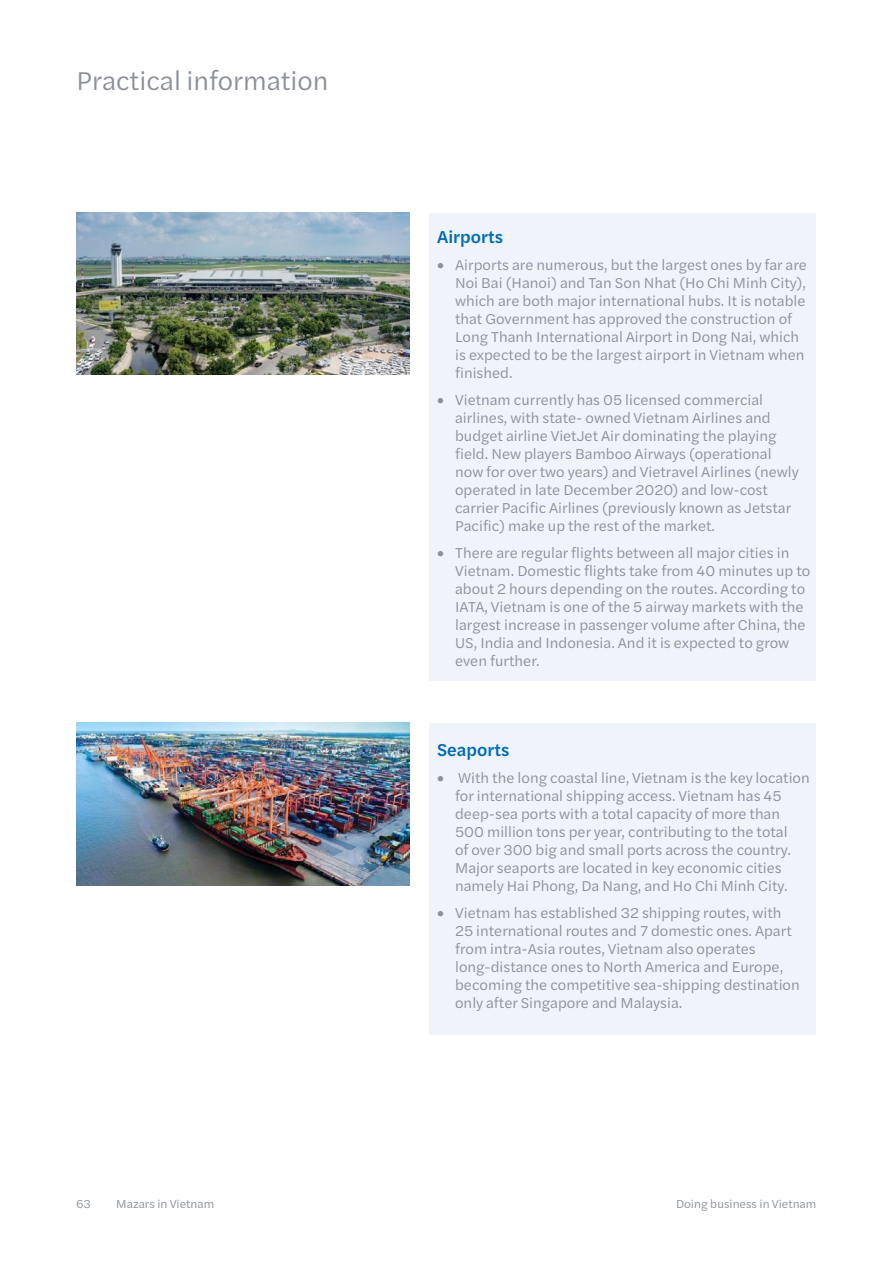
<style>
.page{position:relative;width:893px;height:1263px;background:#fff}
.page>*{position:absolute;margin:0;border:0;box-sizing:border-box;transform-origin:0 0}
.t1{font:27px "Halyard Text";color:#8d9197}
.t2{font:500 18px "Halyard Text";color:#006ab3}
.t3{font:15px/18px "Halyard Text";color:#8d9197}
.t4{font:12px "Halyard Text";color:#8d9197}
</style>
<div class="page">
<div style="left:429px;top:213px;width:387px;height:467px;background:#eff4fb"></div>
<div style="left:429px;top:723px;width:387px;height:311px;background:#eff4fb"></div>
<img style="left:77px;top:213px;width:333px;height:162px">
<img style="left:77px;top:723px;width:333px;height:162px">
<h1 class="t1" style="left:77px;top:61px;width:254px">Practical information</h1>
<p class="t2" style="left:437px;top:224px;width:67px">Airports</p>
<p class="t3" style="left:455px;top:255px;width:353px;text-indent:-18px">• Airports are numerous, but the largest ones by far are Noi Bai (Hanoi) and Tan Son Nhat (Ho Chi Minh City), which are both major international hubs. It is notable that Government has approved the construction of Long Thanh International Airport in Dong Nai, which is expected to be the largest airport in Vietnam when finished.</p>
<p class="t3" style="left:455px;top:390px;width:345px;text-indent:-18px">• Vietnam currently has 05 licensed commercial airlines, with state- owned Vietnam Airlines and budget airline VietJet Air dominating the playing field. New players Bamboo Airways (operational now for over two years) and Vietravel Airlines (newly operated in late December 2020) and low-cost carrier Pacific Airlines (previously known as Jetstar Pacific) make up the rest of the market.</p>
<p class="t3" style="left:455px;top:543px;width:357px;text-indent:-18px">• There are regular flights between all major cities in Vietnam. Domestic flights take from 40 minutes up to about 2 hours depending on the routes. According to IATA, Vietnam is one of the 5 airway markets with the largest increase in passenger volume after China, the US, India and Indonesia. And it is expected to grow even further.</p>
<p class="t2" style="left:437px;top:737px;width:74px">Seaports</p>
<p class="t3" style="left:455px;top:768px;width:356px;text-indent:-18px">• With the long coastal line, Vietnam is the key location for international shipping access. Vietnam has 45 deep-sea ports with a total capacity of more than 500 million tons per year, contributing to the total<br>of over 300 big and small ports across the country.<br>Major seaports are located in key economic cities namely Hai Phong, Da Nang, and Ho Chi Minh City.</p>
<p class="t3" style="left:455px;top:903px;width:346px;text-indent:-18px">• Vietnam has established 32 shipping routes, with 25 international routes and 7 domestic ones. Apart from intra-Asia routes, Vietnam also operates long-distance ones to North America and Europe, becoming the competitive sea-shipping destination only after Singapore and Malaysia.</p>
<p class="t4" style="left:77px;top:1195px;width:16px">63</p>
<p class="t4" style="left:116px;top:1195px;width:99px">Mazars in Vietnam</p>
<p class="t4" style="left:676px;top:1195px;width:142px">Doing business in Vietnam</p>
</div>
